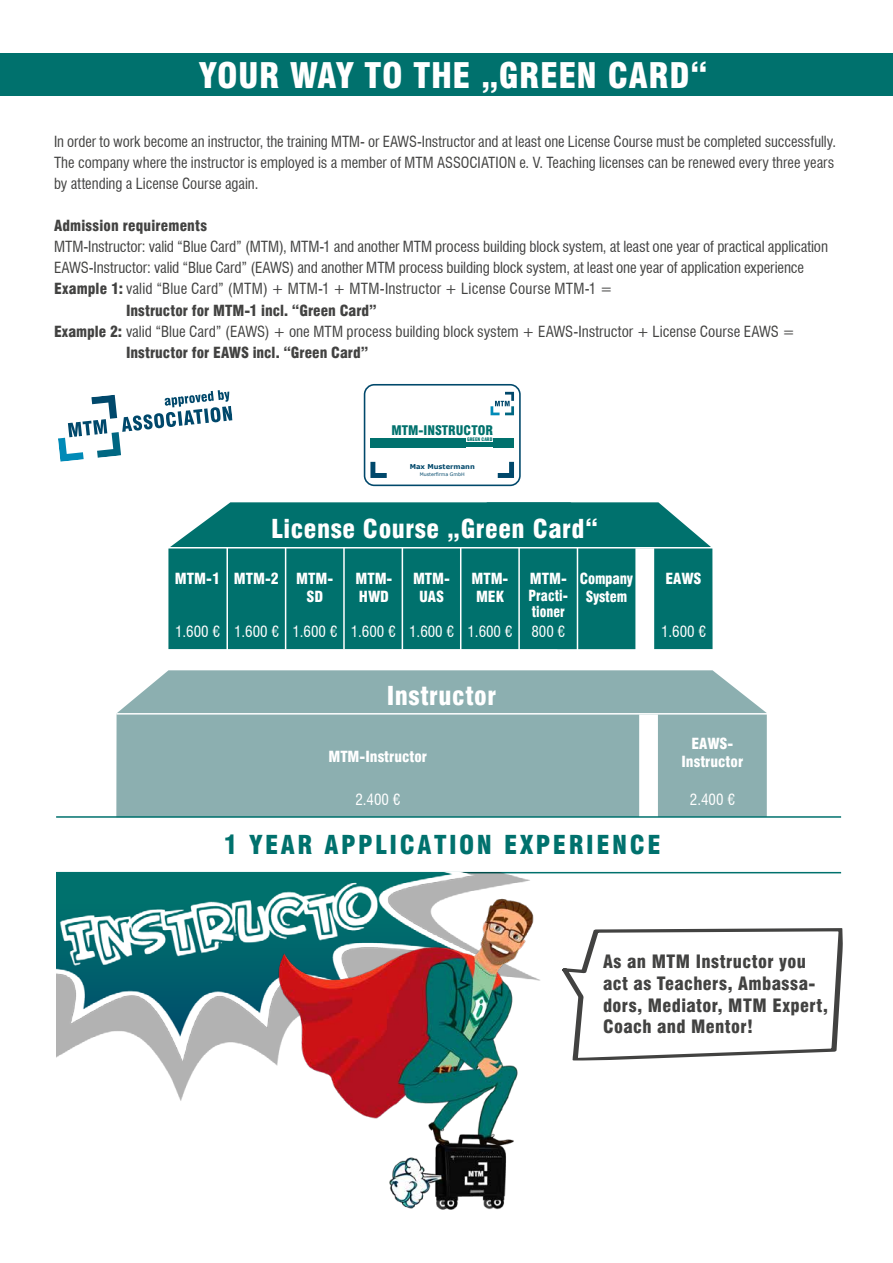
<style>
.page{position:relative;width:893px;height:1263px;background:#fff}
.page>*{position:absolute;margin:0;border:0;box-sizing:border-box;transform-origin:0 0}
.t1{font:900 condensed 34.5px "Swiss 721 BT";letter-spacing:.01em;color:#fff}
.t2{font:900 condensed 25.5px "Swiss 721 BT";letter-spacing:.02em;color:#fff}
.t3{font:900 condensed 25.5px "Swiss 721 BT";letter-spacing:.1em;color:#00716d}
.t4{font:900 condensed 18px/21.6px "Swiss 721 BT";letter-spacing:.02em;color:#424241}
.t5{font:condensed 15px/21px "Swiss 721 BT";letter-spacing:-.005em;color:#424241}
.t6{font:900 condensed 15px "Swiss 721 BT";color:#424241}
.t7{font:900 condensed 15px/18px "Swiss 721 BT";color:#fff;text-align:center}
.t8{font:condensed 15px "Swiss 721 BT";color:#fff}
.t9{font:900 condensed 15px "Swiss 721 BT";color:#fff;scale:.95 1}
.t10{font:900 condensed 13.05px "Swiss 721 BT";color:#00716d}
.t11{font:700 6.75px "Verdana";color:#00486b}
.t12{font:4.8px "Verdana";color:#00486b}
.t13{font:900 condensed 4.8px "Swiss 721 BT";color:#00716d}
.s1{font-weight:900}
</style>
<div class="page">
<div style="left:0;top:54px;width:893px;height:42px;background:#00716d"></div>
<svg style="left:370px;top:462px;width:17px;height:16px"></svg>
<svg style="left:498px;top:462px;width:16px;height:16px"></svg>
<svg style="left:491px;top:392px;width:23px;height:23px"></svg>
<div style="left:493px;top:438px;width:21px;height:9px;background:#00716d"></div>
<div style="left:370px;top:438px;width:96px;height:9px;background:#00716d"></div>
<hr style="left:465px;top:443px;width:29px;height:4px;background:#00716d">
<div style="left:364px;top:384px;width:157px;height:102px;border:2px solid #00486b;border-radius:10px"></div>
<div style="left:116px;top:670px;width:651px;height:146px;background:#8cafb0"></div>
<hr style="left:116px;top:713px;width:652px;height:1px;background:#fff">
<div style="left:168px;top:502px;width:318px;height:147px;background:#00716d"></div>
<hr style="left:285px;top:548px;width:1px;height:101px;background:#fff">
<hr style="left:402px;top:548px;width:1px;height:101px;background:#fff">
<div style="left:486px;top:502px;width:226px;height:147px;background:#00716d"></div>
<hr style="left:160px;top:547px;width:571px;height:1px;background:#fff">
<hr style="left:226px;top:548px;width:2px;height:102px;background:#fff">
<hr style="left:343px;top:548px;width:2px;height:101px;background:#fff">
<hr style="left:460px;top:548px;width:1px;height:102px;background:#fff">
<div style="left:635px;top:548px;width:19px;height:103px;background:#fff"></div>
<hr style="left:518px;top:548px;width:2px;height:102px;background:#fff">
<div style="left:639px;top:714px;width:19px;height:103px;background:#fff"></div>
<hr style="left:577px;top:548px;width:1px;height:102px;background:#fff">
<hr style="left:56px;top:872px;width:785px;height:1px;background:#00716d">
<hr style="left:56px;top:816px;width:785px;height:2px;background:#00716d">
<img style="left:56px;top:873px;width:492px;height:226px">
<img style="left:180px;top:871px;width:363px;height:339px">
<hr style="left:892px;top:54px;width:1px;height:42px;background:#424241">
<svg style="left:562px;top:928px;width:281px;height:133px"></svg>
<hr style="left:892px;top:841px;width:1px;height:42px;background:#ea8b66">
<svg style="left:58px;top:390px;width:175px;height:72px"></svg>
<h1 class="t1" style="left:199px;top:55px;width:510px">YOUR WAY TO THE „GREEN CARD“</h1>
<p class="t5" style="left:54px;top:132px;width:784px">In order to work become an instructor, the training MTM- or EAWS-Instructor and at least one License Course must be completed successfully.<br>The company where the instructor is employed is a member of MTM ASSOCIATION e. V. Teaching licenses can be renewed every three years by attending a License Course again.</p>
<p class="t6" style="left:54px;top:217px;width:155px">Admission requirements</p>
<p class="t5" style="left:54px;top:237px;width:776px">MTM-Instructor: valid “Blue Card” (MTM), MTM-1 and another MTM process building block system, at least one year of practical application</p>
<p class="t5" style="left:54px;top:258px;width:752px">EAWS-Instructor: valid “Blue Card” (EAWS) and another MTM process building block system, at least one year of application experience</p>
<p class="t5" style="left:54px;top:279px;width:560px"><span class="s1">Example 1:</span> valid “Blue Card” (MTM) + MTM-1 + MTM-Instructor + License Course MTM-1 =</p>
<p class="t6" style="left:126px;top:301px;width:252px">Instructor for MTM-1 incl. “Green Card”</p>
<p class="t5" style="left:54px;top:321px;width:742px"><span class="s1">Example 2:</span> valid “Blue Card” (EAWS) + one MTM process building block system + EAWS-Instructor + License Course EAWS =</p>
<p class="t6" style="left:126px;top:343px;width:244px">Instructor for EAWS incl. “Green Card”</p>
<p class="t10" style="left:391px;top:423px;width:103px">MTM-INSTRUCTOR</p>
<p class="t13" style="left:467px;top:437px;width:27px">GREEN CARD</p>
<p class="t11" style="left:410px;top:462px;width:67px">Max Mustermann</p>
<p class="t12" style="left:420px;top:471px;width:46px">Musterfirma GmbH</p>
<h2 class="t2" style="left:271px;top:514px;width:329px">License Course „Green Card“</h2>
<p class="t9" style="left:580px;top:570px;width:58px">Company</p>
<p class="t7" style="left:665px;top:570px;width:38px">EAWS</p>
<p class="t9" style="left:586px;top:588px;width:45px">System</p>
<p class="t7" style="left:234px;top:570px;width:47px">MTM-2</p>
<p class="t7" style="left:413px;top:570px;width:39px">MTM-<br>UAS</p>
<p class="t7" style="left:175px;top:570px;width:47px">MTM-1</p>
<p class="t7" style="left:355px;top:570px;width:39px;text-align:left">MTM-<br>HWD</p>
<p class="t7" style="left:296px;top:570px;width:39px">MTM-<br>SD</p>
<p class="t7" style="left:471px;top:570px;width:39px">MTM-<br>MEK</p>
<p class="t7" style="left:529px;top:571px;width:41px;line-height:16.5px;text-align:justify">MTM-Practi&shy;tioner</p>
<p class="t8" style="left:531px;top:622px;width:35px">800 €</p>
<p class="t8" style="left:175px;top:622px;width:105px">1.600 € 1.600 €</p>
<p class="t8" style="left:292px;top:622px;width:221px">1.600 € 1.600 € 1.600 € 1.600 €</p>
<p class="t8" style="left:661px;top:623px;width:46px">1.600 €</p>
<h2 class="t2" style="left:387px;top:680px;width:111px">Instructor</h2>
<p class="t7" style="left:328px;top:747px;width:100px">MTM-Instructor</p>
<p class="t8" style="left:355px;top:791px;width:46px">2.400 €</p>
<h2 class="t3" style="left:224px;top:829px;width:438px">1 YEAR APPLICATION EXPERIENCE</h2>
<p class="t7" style="left:681px;top:735px;width:63px">EAWS-<br>Instructor</p>
<p class="t8" style="left:690px;top:791px;width:46px">2.400 €</p>
<p class="t4" style="left:603px;top:951px;width:226px">As an MTM Instructor you act as Teachers, Ambassa&shy;dors, Mediator, MTM Expert,<br>Coach and Mentor!</p>
</div>
